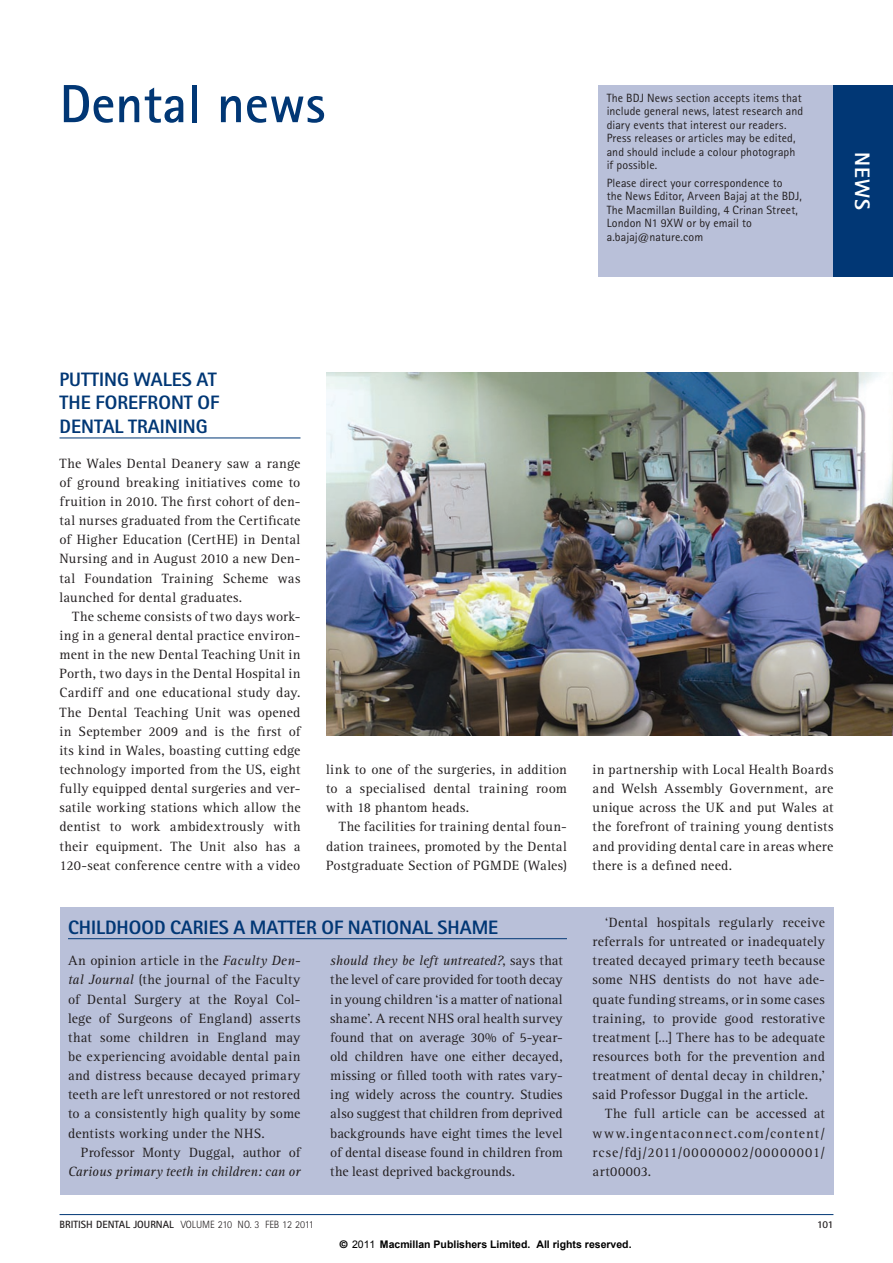
<style>
.page{position:relative;width:893px;height:1263px;background:#fff}
.page>*{position:absolute;margin:0;border:0;box-sizing:border-box;transform-origin:0 0}
._1_BDJ_main_headline{font:700 53.85px "Rotis Sans Serif Std";color:#013775}
.t1{font:800 21px "Rotis Sans Serif Std";color:#fff}
._1_BDJ_news_headline{font:800 19.5px/23.9px "Rotis Sans Serif Std";color:#013775}
._1_BDJ_body{font:13.95px/19.2px "Rotis Serif Std";letter-spacing:.02em;color:#231f20;text-align:justify}
._1_BDJ_body_fullout{font:13.95px/19.2px "Rotis Serif Std";letter-spacing:.02em;color:#231f20;text-align:justify}
._1_BDJ_body-2{font:italic 13.95px/19.2px "Rotis Serif Std";letter-spacing:-.005em;color:#231f20;text-align:right}
._1_BDJ_in_brief{font:12px/13.5px "Rotis Sans Serif Std";letter-spacing:.01em;color:#231f20}
.t2{font:700 10.5px "Arial";color:#000}
.t3{font:300 10.5px "Rotis Sans Serif Std";color:#231f20}
.t4{font:700 10.5px "Rotis Sans Serif Std";color:#231f20}
.s1{font-style:italic}
.s2{font-style:normal}
.s3{font-weight:700}
.s4{font-family:"Helvetica"}
.s5{font-weight:400}
</style>
<div class="page">
<hr style="left:60px;top:1214px;width:773px;height:1px;background:#013775">
<div style="left:598px;top:85px;width:295px;height:191px;background:#b9c0d9"></div>
<div style="left:833px;top:85px;width:60px;height:191px;background:#013775"></div>
<div style="left:60px;top:908px;width:773px;height:287px;background:#b9c0d9"></div>
<hr style="left:68px;top:938px;width:499px;height:1px;background:#013775">
<hr style="left:60px;top:438px;width:240px;height:1px;background:#013775">
<img style="left:326px;top:372px;width:567px;height:364px">
<p class="_1_BDJ_main_headline" style="left:60px;top:70px;width:267px">DENTAL NEWS</p>
<p class="_1_BDJ_in_brief" style="left:607px;top:91px;width:198px">The BDJ News section accepts items that include general news, latest research and diary events that interest our readers.<br>Press releases or articles may be edited, and should include a colour photograph if possible.</p>
<p class="_1_BDJ_in_brief" style="left:607px;top:176px;width:197px">Please direct your correspondence to<br>the News Editor, Arveen Bajaj at the BDJ, The Macmillan Building, 4 Crinan Street, London N1 9XW or by email to a.bajaj@nature.com</p>
<p class="t1" style="left:876px;top:152px;width:60px;rotate:90deg">news</p>
<p class="_1_BDJ_news_headline" style="left:60px;top:367px;width:161px">PUTTING WALES AT<br>THE FOREFRONT OF<br>DENTAL TRAINING</p>
<p class="_1_BDJ_body_fullout" style="left:60px;top:454px;width:242px">The Wales Dental Deanery saw a range of ground breaking initiatives come to fruition in 2010. The first cohort of den&shy;tal nurses graduated from the Certificate of Higher Education (CertHE) in Dental Nursing and in August 2010 a new Den&shy;tal Foundation Training Scheme was launched for dental graduates.</p>
<p class="_1_BDJ_body" style="left:60px;top:607px;width:243px;text-indent:13px">The scheme consists of two days work&shy;ing in a general dental practice environ&shy;ment in the new Dental Teaching Unit in Porth, two days in the Dental Hospital in Cardiff and one educational study day.<br>The Dental Teaching Unit was opened in September 2009 and is the first of its kind in Wales, boasting cutting edge technology imported from the US, eight fully equipped dental surgeries and ver&shy;satile working stations which allow the dentist to work ambidextrously with their equipment. The Unit also has a 120-seat conference centre with a video</p>
<p class="_1_BDJ_body" style="left:326px;top:760px;width:242px">link to one of the surgeries, in addition to a specialised dental training room with 18 phantom heads.</p>
<p class="_1_BDJ_body" style="left:326px;top:817px;width:242px;text-indent:13px">The facilities for training dental foun&shy;dation trainees, promoted by the Dental Postgraduate Section of PGMDE (Wales)</p>
<p class="_1_BDJ_news_headline" style="left:68px;top:915px;width:430px">CHILDHOOD CARIES A MATTER OF NATIONAL SHAME</p>
<p class="_1_BDJ_body_fullout" style="left:68px;top:951px;width:234px">An opinion article in the <span class="s1">Faculty Den&shy;tal Journal</span> (the journal of the Faculty of Dental Surgery at the Royal Col&shy;lege of Surgeons of England) asserts that some children in England may be experiencing avoidable dental pain and distress because decayed primary teeth are left unrestored or not restored to a consistently high quality by some dentists working under the NHS.</p>
<p class="_1_BDJ_body-2" style="left:68px;top:1143px;width:234px"><span class="s2">Professor Monty Duggal, author of<br></span>Carious primary teeth in children: can or</p>
<p class="_1_BDJ_body" style="left:330px;top:951px;width:234px"><span class="s1">should they be left untreated?</span>, says that the level of care provided for tooth decay in young children ‘is a matter of national shame’. A recent NHS oral health survey found that on average 30% of 5-year&shy;old children have one either decayed, missing or filled tooth with rates vary&shy;ing widely across the country. Studies also suggest that children from deprived backgrounds have eight times the level of dental disease found in children from the least deprived backgrounds.</p>
<p class="_1_BDJ_body" style="left:592px;top:760px;width:242px">in partnership with Local Health Boards and Welsh Assembly Government, are unique across the UK and put Wales at the forefront of training young dentists and providing dental care in areas where there is a defined need.</p>
<p class="_1_BDJ_body" style="left:592px;top:913px;width:234px;text-indent:13px">‘Dental hospitals regularly receive referrals for untreated or inadequately treated decayed primary teeth because some NHS dentists do not have ade&shy;quate funding streams, or in some cases training, to provide good restorative treatment […] There has to be adequate resources both for the prevention and treatment of dental decay in children,’ said Professor Duggal in the article.</p>
<p class="_1_BDJ_body" style="left:592px;top:1104px;width:234px;text-indent:13px">The full article can be accessed at www.ingentaconnect.com/content/ rcse/fdj/2011/00000002/00000001/ art00003.</p>
<p class="t3" style="left:60px;top:1218px;width:256px"><span class="s3">BRITISH DENTAL JOURNAL</span> VOLUME 210 NO. 3 FEB 12 2011</p>
<p class="t4" style="left:817px;top:1217px;width:18px">101</p>
<p class="t2" style="left:340px;top:1237px;width:293px"><span class="s4">©</span> <span class="s5">2011</span> Macmillan Publishers Limited. All rights reserved.</p>
</div>
